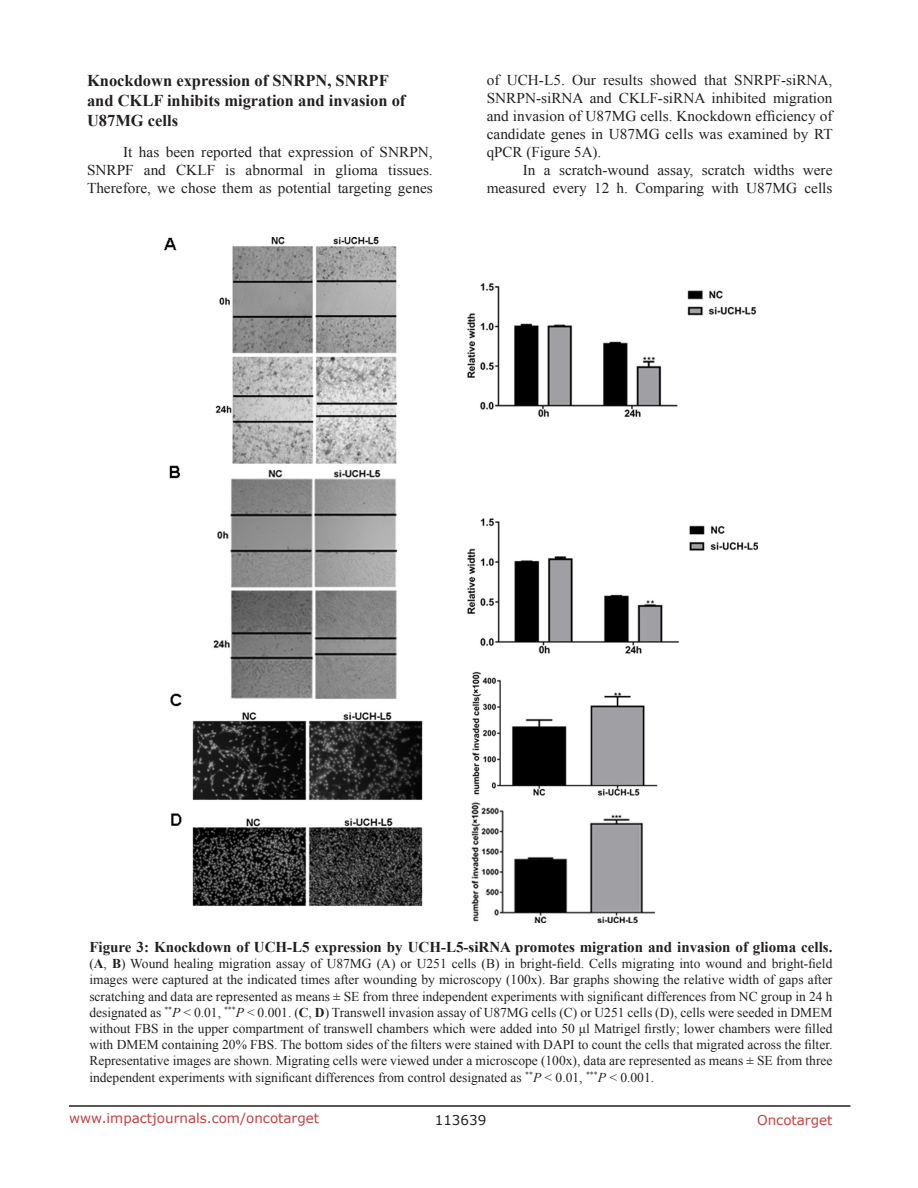
<style>
.page{position:relative;width:918px;height:1188px;background:#fff}
.page>*{position:absolute;margin:0;border:0;box-sizing:border-box;transform-origin:0 0}
.sub_heading_1{font:700 16.5px/19.8px "Times New Roman";color:#231f20}
.BodyText{font:15px/18px "Times New Roman";color:#231f20;text-align:justify}
.Figuretrx{font:700 15px "Times New Roman";color:#231f20}
.Figuretrx-2{font:13.5px/16.2px "Times New Roman";color:#231f20;text-align:justify}
.t1{font:13.5px "Verdana";color:#c24141}
.t2{font:13.5px "Verdana";color:#231f20}
.s1{font-weight:700}
.s2{font-style:italic}
</style>
<div class="page">
<hr style="left:69px;top:1105px;width:781px;height:2px;background:#231f20">
<img style="left:164px;top:238px;width:593px;height:684px">
<p class="sub_heading_1" style="left:87px;top:70px;width:320px">Knockdown expression of SNRPN, SNRPF and CKLF inhibits migration and invasion of<br>U87MG cells</p>
<p class="BodyText" style="left:87px;top:143px;width:347px;text-indent:36px">It has been reported that expression of SNRPN, SNRPF and CKLF is abnormal in glioma tissues.<br>Therefore, we chose them as potential targeting genes</p>
<p class="BodyText" style="left:487px;top:71px;width:348px">of UCH-L5. Our results showed that SNRPF-siRNA, SNRPN-siRNA and CKLF-siRNA inhibited migration and invasion of U87MG cells. Knockdown efficiency of candidate genes in U87MG cells was examined by RT qPCR (Figure 5A).</p>
<p class="BodyText" style="left:487px;top:161px;width:347px;text-align:right">In a scratch-wound assay, scratch widths were measured every 12 h. Comparing with U87MG cells</p>
<p class="Figuretrx" style="left:89px;top:937px;width:745px">Figure 3: Knockdown of UCH-L5 expression by UCH-L5-siRNA promotes migration and invasion of glioma cells.</p>
<p class="Figuretrx-2" style="left:89px;top:955px;width:745px">(<span class="s1">A</span>, <span class="s1">B</span>) Wound healing migration assay of U87MG (A) or U251 cells (B) in bright-field. Cells migrating into wound and bright-field images were captured at the indicated times after wounding by microscopy (100x). Bar graphs showing the relative width of gaps after scratching and data are represented as means ± SE from three independent experiments with significant differences from NC group in 24 h designated as <sup>**</sup><span class="s2">P</span> &lt; 0.01, <sup>***</sup><span class="s2">P</span> &lt; 0.001. (<span class="s1">C</span>, <span class="s1">D</span>) Transwell invasion assay of U87MG cells (C) or U251 cells (D), cells were seeded in DMEM without FBS in the upper compartment of transwell chambers which were added into 50 μl Matrigel firstly; lower chambers were filled with DMEM containing 20% FBS. The bottom sides of the filters were stained with DAPI to count the cells that migrated across the filter.<br>Representative images are shown. Migrating cells were viewed under a microscope (100x), data are represented as means ± SE from three independent experiments with significant differences from control designated as <sup>**</sup><span class="s2">P</span> &lt; 0.01, <sup>***</sup><span class="s2">P</span> &lt; 0.001.</p>
<p class="t1" style="left:69px;top:1109px;width:252px">www.impactjournals.com/oncotarget</p>
<p class="t2" style="left:435px;top:1111px;width:53px">113639</p>
<p class="t1" style="left:757px;top:1111px;width:77px">Oncotarget</p>
</div>
